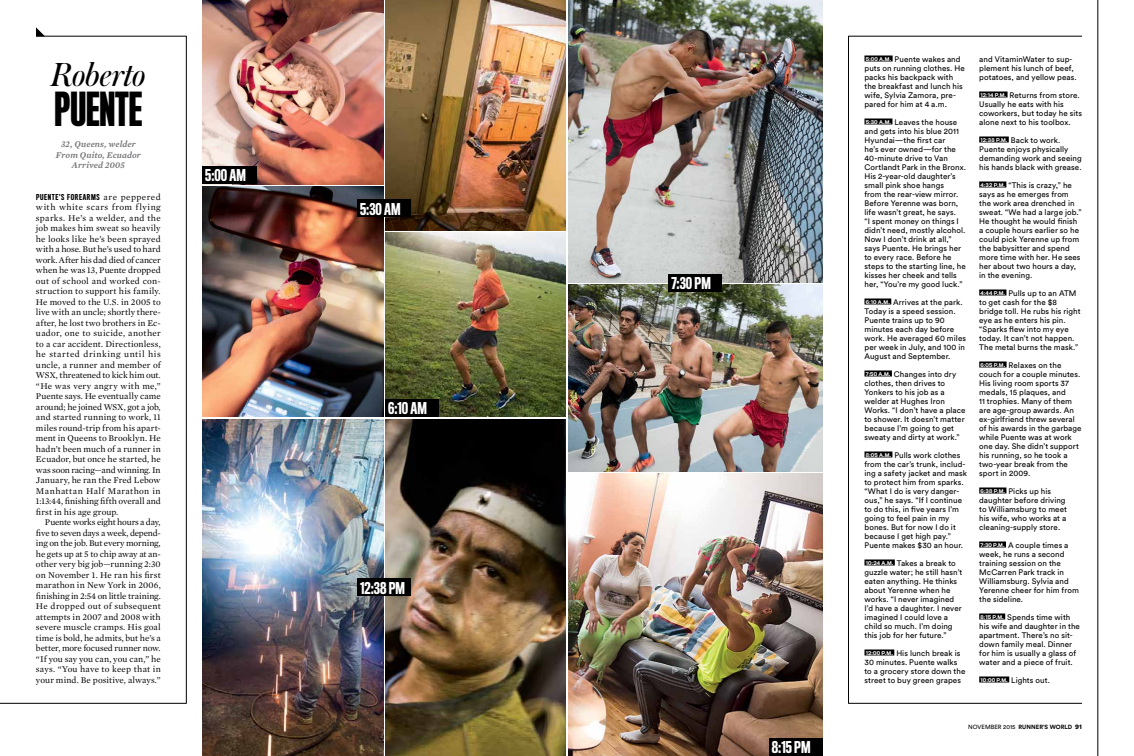
<style>
.page{position:relative;width:1134px;height:756px;background:#fff}
.page>*{position:absolute;margin:0;border:0;box-sizing:border-box;transform-origin:0 0}
.t1{font:500 43px "Titling Gothic FB Skyline";color:#000}
.t2{font:italic 35px "Austin";color:#000}
.t3{font:500 15px "Titling Gothic FB Comp";color:#fff}
.t4{font:9px/10.5px "Mercury Text G1";letter-spacing:.015em;color:#000;text-align:justify}
.t5{font:italic 600 9px/10.5px "Mercury Text G1";letter-spacing:.01em;color:#77787b;text-align:center}
.t6{font:8px/9px "Circular Std";letter-spacing:.01em;color:#000}
.t7{font:500 7.5px "Titling Gothic FB Comp";letter-spacing:.09em;color:#000}
.t8{font:700 6px "Circular Std";letter-spacing:.01em;color:#000}
.s1{font-family:"Mercury Text G1";font-weight:400;font-size:9px}
.s2{font-family:"Titling Gothic FB Normal";font-weight:500;font-size:4.8px;color:#fff}
.s3{font-weight:400}
.s4{font-weight:900;font-size:6.8px}
</style>
<div class="page">
<img style="left:202px;top:419px;width:181px;height:337px">
<div style="left:864px;top:56px;width:29px;height:6px;background:#000"></div>
<div style="left:864px;top:118px;width:28px;height:6px;background:#000"></div>
<div style="left:864px;top:298px;width:27px;height:6px;background:#000"></div>
<div style="left:864px;top:370px;width:28px;height:6px;background:#000"></div>
<div style="left:864px;top:452px;width:28px;height:6px;background:#000"></div>
<div style="left:864px;top:560px;width:31px;height:6px;background:#000"></div>
<div style="left:864px;top:650px;width:30px;height:6px;background:#000"></div>
<div style="left:979px;top:92px;width:29px;height:6px;background:#000"></div>
<div style="left:979px;top:136px;width:30px;height:6px;background:#000"></div>
<div style="left:979px;top:182px;width:27px;height:6px;background:#000"></div>
<div style="left:979px;top:290px;width:27px;height:6px;background:#000"></div>
<div style="left:979px;top:362px;width:28px;height:6px;background:#000"></div>
<div style="left:979px;top:488px;width:27px;height:6px;background:#000"></div>
<div style="left:979px;top:542px;width:27px;height:6px;background:#000"></div>
<div style="left:979px;top:614px;width:26px;height:6px;background:#000"></div>
<div style="left:979px;top:676px;width:30px;height:6px;background:#000"></div>
<hr style="left:0;top:703px;width:187px;height:1px;background:#000">
<hr style="left:186px;top:36px;width:1px;height:668px;background:#000">
<hr style="left:848px;top:36px;width:1px;height:668px;background:#000">
<hr style="left:36px;top:36px;width:151px;height:1px;background:#000">
<hr style="left:1098px;top:0;width:1px;height:756px;background:#000">
<img style="left:385px;top:419px;width:181px;height:337px">
<img style="left:385px;top:0;width:181px;height:231px">
<img style="left:385px;top:233px;width:181px;height:184px">
<img style="left:202px;top:186px;width:181px;height:231px">
<img style="left:202px;top:0;width:181px;height:184px">
<hr style="left:848px;top:36px;width:234px;height:1px;background:#000">
<hr style="left:848px;top:703px;width:234px;height:1px;background:#000">
<svg style="left:36px;top:27px;width:9px;height:9px"></svg>
<div style="left:357px;top:578px;width:54px;height:18px;background:#000"></div>
<div style="left:385px;top:399px;width:54px;height:18px;background:#000"></div>
<img style="left:568px;top:284px;width:255px;height:188px">
<img style="left:568px;top:474px;width:255px;height:282px">
<img style="left:568px;top:0;width:255px;height:282px">
<div style="left:769px;top:738px;width:54px;height:18px;background:#000"></div>
<div style="left:202px;top:166px;width:54px;height:18px;background:#000"></div>
<div style="left:357px;top:200px;width:54px;height:18px;background:#000"></div>
<div style="left:668px;top:274px;width:54px;height:18px;background:#000"></div>
<h2 class="t2" style="left:51px;top:50px;width:96px">Roberto</h2>
<h1 class="t1" style="left:55px;top:85px;width:89px">PUENTE</h1>
<p class="t5" style="left:56px;top:138px;width:86px">32, Queens, welder<br>From Quito, Ecuador<br>Arrived 2005</p>
<p class="t7" style="left:36px;top:192px;width:126px">PUENTE’S FOREARMS <span class="s1">are peppered</span></p>
<p class="t4" style="left:36px;top:201px;width:126px">with white scars from flying sparks. He’s a welder, and the job makes him sweat so heavily he looks like he’s been sprayed with a hose. But he’s used to hard work. After his dad died of cancer when he was 13, Puente dropped out of school and worked con&shy;struction to support his family.<br>He moved to the U.S. in 2005 to live with an uncle; shortly there&shy;after, he lost two brothers in Ec&shy;uador, one to suicide, another to a car accident. Directionless, he started drinking until his uncle, a runner and member of WSX, threatened to kick him out. “He was very angry with me,” Puente says. He eventually came around; he joined WSX, got a job, and started running to work, 11 miles round-trip from his apart&shy;ment in Queens to Brooklyn. He hadn’t been much of a runner in Ecuador, but once he started, he was soon racing—and winning. In January, he ran the Fred Lebow Manhattan Half Marathon in 1:13:44, finishing fifth overall and first in his age group.</p>
<p class="t4" style="left:36px;top:516px;width:126px;text-indent:9px">Puente works eight hours a day, five to seven days a week, depend&shy;ing on the job. But every morning, he gets up at 5 to chip away at an&shy;other very big job—running 2:30 on November 1. He ran his first marathon in New York in 2006, finishing in 2:54 on little training.<br>He dropped out of subsequent attempts in 2007 and 2008 with severe muscle cramps. His goal time is bold, he admits, but he’s a better, more focused runner now. “If you say you can, you can,” he says. “You have to keep that in your mind. Be positive, always.”</p>
<h3 class="t3" style="left:205px;top:167px;width:34px">5:00 AM</h3>
<h3 class="t3" style="left:360px;top:200px;width:34px">5:30 AM</h3>
<h3 class="t3" style="left:388px;top:400px;width:32px">6:10 AM</h3>
<h3 class="t3" style="left:360px;top:579px;width:46px">12:38 PM</h3>
<h3 class="t3" style="left:671px;top:275px;width:40px">7:30 PM</h3>
<h3 class="t3" style="left:772px;top:739px;width:40px">8:15 PMAM</h3>
<h3 class="t3" style="left:772px;top:739px;width:30px">00:00</h3>
<p class="t6" style="left:865px;top:54px;width:102px"><span class="s2">5:00 A.M.</span> Puente wakes and puts on running clothes. He packs his backpack with the breakfast and lunch his wife, Sylvia Zamora, pre&shy;pared for him at 4 a.m.</p>
<p class="t6" style="left:864px;top:117px;width:103px"><span class="s2">5:30 A.M.</span> Leaves the house and gets into his blue 2011<br>Hyundai—the first car<br>he’s ever owned—for the<br>40-minute drive to Van<br>Cortlandt Park in the Bronx.<br>His 2-year-old daughter’s small pink shoe hangs<br>from the rear-view mirror.<br>Before Yerenne was born, life wasn’t great, he says.<br>“I spent money on things I didn’t need, mostly alcohol.<br>Now I don’t drink at all,” says Puente. He brings her to every race. Before he steps to the starting line, he kisses her cheek and tells her, “You’re my good luck.”</p>
<p class="t6" style="left:865px;top:297px;width:103px"><span class="s2">6:10 A.M.</span> Arrives at the park.<br>Today is a speed session.<br>Puente trains up to 90 minutes each day before work. He averaged 60 miles per week in July, and 100 in<br>August and September.</p>
<p class="t6" style="left:865px;top:369px;width:103px"><span class="s2">7:50 A.M.</span> Changes into dry clothes, then drives to<br>Yonkers to his job as a welder at Hughes Iron<br>Works. “I don’t have a place to shower. It doesn’t matter because I’m going to get sweaty and dirty at work.”</p>
<p class="t6" style="left:865px;top:450px;width:104px"><span class="s2">8:05 A.M.</span> Pulls work clothes from the car’s trunk, includ&shy;ing a safety jacket and mask to protect him from sparks. “What I do is very danger&shy;ous,” he says. “If I continue to do this, in five years I’m going to feel pain in my bones. But for now I do it because I get high pay.”<br>Puente makes $30 an hour.</p>
<p class="t6" style="left:864px;top:558px;width:99px"><span class="s2">10:24 A.M.</span> Takes a break to guzzle water; he still hasn’t eaten anything. He thinks about Yerenne when he works. “I never imagined<br>I’d have a daughter. I never imagined I could love a child so much. I’m doing this job for her future.”</p>
<p class="t6" style="left:865px;top:648px;width:102px"><span class="s2">12:00 P.M.</span> His lunch break is<br>30 minutes. Puente walks to a grocery store down the street to buy green grapes</p>
<p class="t6" style="left:979px;top:54px;width:99px">and VitaminWater to sup&shy;plement his lunch of beef, potatoes, and yellow peas.</p>
<p class="t6" style="left:979px;top:90px;width:104px"><span class="s2">12:14 P.M.</span> Returns from store.<br>Usually he eats with his coworkers, but today he sits alone next to his toolbox.</p>
<p class="t6" style="left:979px;top:135px;width:104px"><span class="s2">12:38 P.M.</span> Back to work.<br>Puente enjoys physically demanding work and seeing his hands black with grease.</p>
<p class="t6" style="left:979px;top:180px;width:104px"><span class="s2">4:32 P.M.</span> “This is crazy,” he says as he emerges from the work area drenched in sweat. “We had a large job.”<br>He thought he would finish a couple hours earlier so he could pick Yerenne up from the babysitter and spend more time with her. He sees her about two hours a day, in the evening.</p>
<p class="t6" style="left:979px;top:288px;width:103px"><span class="s2">4:44 P.M.</span> Pulls up to an ATM to get cash for the $8 bridge toll. He rubs his right eye as he enters his pin. “Sparks flew into my eye today. It can’t not happen.<br>The metal burns the mask.”</p>
<p class="t6" style="left:979px;top:360px;width:104px"><span class="s2">6:05 P.M.</span> Relaxes on the couch for a couple minutes.<br>His living room sports 37 medals, 15 plaques, and<br>11 trophies. Many of them are age-group awards. An ex-girlfriend threw several of his awards in the garbage while Puente was at work one day. She didn’t support his running, so he took a two-year break from the sport in 2009.</p>
<p class="t6" style="left:979px;top:486px;width:89px"><span class="s2">6:38 P.M.</span> Picks up his daughter before driving to Williamsburg to meet his wife, who works at a cleaning-supply store.</p>
<p class="t6" style="left:979px;top:540px;width:101px"><span class="s2">7:30 P.M.</span> A couple times a week, he runs a second training session on the<br>McCarren Park track in<br>Williamsburg. Sylvia and<br>Yerenne cheer for him from the sideline.</p>
<p class="t6" style="left:979px;top:612px;width:102px"><span class="s2">8:15 P.M.</span> Spends time with his wife and daughter in the apartment. There’s no sit&shy;down family meal. Dinner for him is usually a glass of water and a piece of fruit.</p>
<p class="t6" style="left:981px;top:675px;width:71px"><span class="s2">10:00 P.M.</span> Lights out.</p>
<p class="t8" style="left:968px;top:723px;width:115px"><span class="s3">NOVEMBER 2015</span> RUNNER’S WORLD <span class="s4">91</span></p>
</div>
